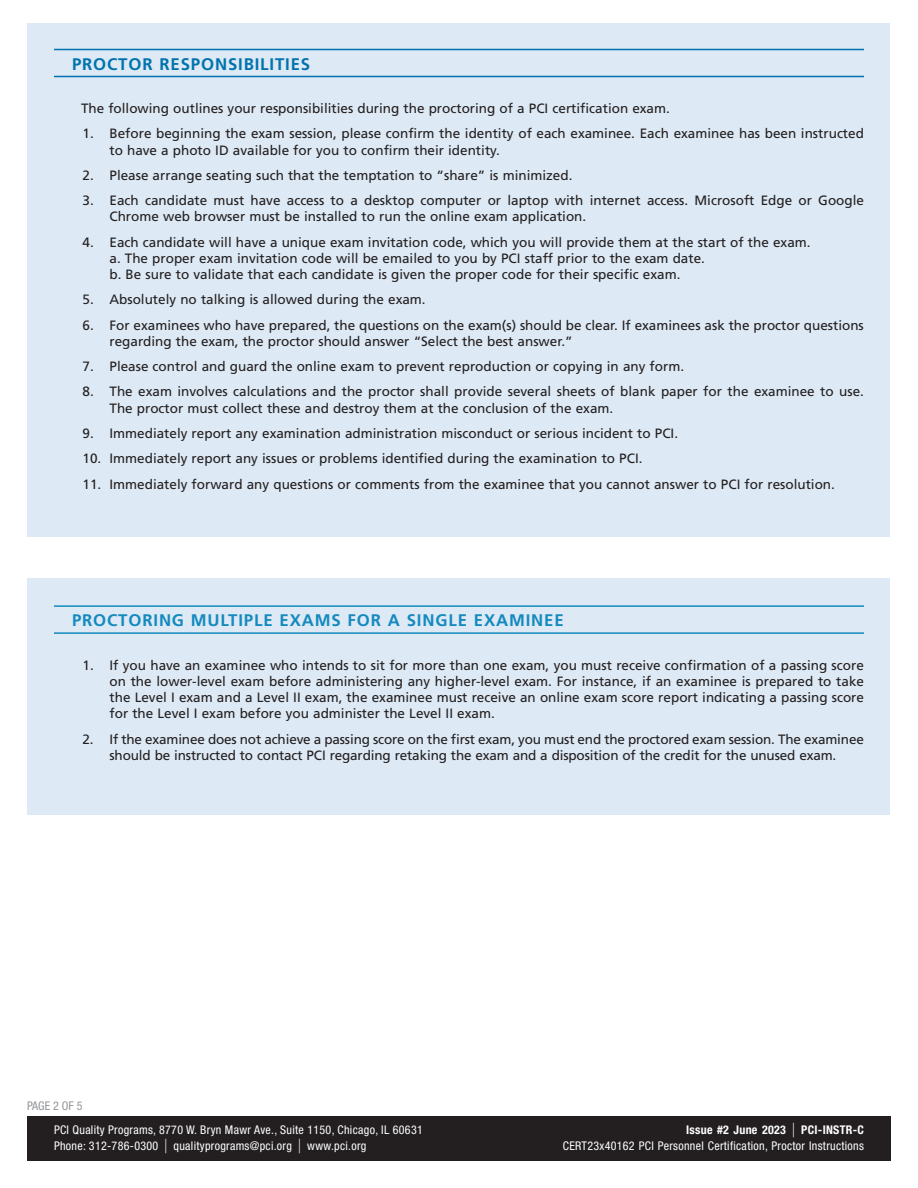
<style>
.page{position:relative;width:918px;height:1188px;background:#fff}
.page>*{position:absolute;margin:0;border:0;box-sizing:border-box;transform-origin:0 0}
.Subhead{font:700 16.8px "Frutiger LT Std";letter-spacing:.05em;color:#148abf}
.Subhead-2{font:700 16.8px "Frutiger LT Std";letter-spacing:.05em;color:#0073ae}
.Body{font:13.5px/16.2px "Frutiger LT Std";color:#231f20}
.BT{font:13.5px "Frutiger LT Std";color:#231f20}
.t1{font:condensed 12px "Helvetica Neue LT Std";letter-spacing:.025em;color:#fff}
.t2{font:700 condensed 12px "Helvetica Neue LT Std";letter-spacing:.025em;color:#fff}
.t3{font:condensed 12px "Helvetica Neue LT Std";color:#939598}
.s1{font-weight:400;font-size:19.5px}
.s2{font-size:19.5px}
</style>
<div class="page">
<div style="left:28px;top:23px;width:862px;height:513px;background:#dde9f4"></div>
<div style="left:28px;top:578px;width:862px;height:237px;background:#dde9f4"></div>
<hr style="left:54px;top:49px;width:810px;height:1px;background:#0073ae">
<hr style="left:54px;top:76px;width:810px;height:1px;background:#0073ae">
<hr style="left:54px;top:605px;width:810px;height:2px;background:#148abf">
<hr style="left:54px;top:632px;width:810px;height:2px;background:#148abf">
<div style="left:27px;top:1116px;width:864px;height:45px;background:#231f20"></div>
<p class="Subhead-2" style="left:72px;top:54px;width:240px">PROCTOR RESPONSIBILITIES</p>
<p class="BT" style="left:81px;top:100px;width:590px">The following outlines your responsibilities during the proctoring of a PCI certification exam.</p>
<p class="Body" style="left:110px;top:126px;width:756px;text-indent:-27px">1. Before beginning the exam session, please confirm the identity of each examinee. Each examinee has been instructed to have a photo ID available for you to confirm their identity.</p>
<p class="Body" style="left:82px;top:167px;width:491px">2. Please arrange seating such that the temptation to “share” is minimized.</p>
<p class="Body" style="left:110px;top:192px;width:756px;text-indent:-27px">3. Each candidate must have access to a desktop computer or laptop with internet access. Microsoft Edge or Google<br>Chrome web browser must be installed to run the online exam application.</p>
<p class="Body" style="left:82px;top:234px;width:730px">4. Each candidate will have a unique exam invitation code, which you will provide them at the start of the exam.</p>
<p class="Body" style="left:110px;top:250px;width:597px">a. The proper exam invitation code will be emailed to you by PCI staff prior to the exam date.</p>
<p class="Body" style="left:110px;top:266px;width:572px">b. Be sure to validate that each candidate is given the proper code for their specific exam.</p>
<p class="Body" style="left:82px;top:292px;width:345px">5. Absolutely no talking is allowed during the exam.</p>
<p class="Body" style="left:110px;top:317px;width:756px;text-indent:-27px">6. For examinees who have prepared, the questions on the exam(s) should be clear. If examinees ask the proctor questions regarding the exam, the proctor should answer “Select the best answer.”</p>
<p class="Body" style="left:82px;top:359px;width:603px">7. Please control and guard the online exam to prevent reproduction or copying in any form.</p>
<p class="Body" style="left:110px;top:384px;width:756px;text-indent:-27px">8. The exam involves calculations and the proctor shall provide several sheets of blank paper for the examinee to use.<br>The proctor must collect these and destroy them at the conclusion of the exam.</p>
<p class="Body" style="left:82px;top:425px;width:597px">9. Immediately report any examination administration misconduct or serious incident to PCI.</p>
<p class="Body" style="left:82px;top:451px;width:562px">10. Immediately report any issues or problems identified during the examination to PCI.</p>
<p class="Body" style="left:82px;top:476px;width:754px">11. Immediately forward any questions or comments from the examinee that you cannot answer to PCI for resolution.</p>
<p class="Subhead" style="left:72px;top:611px;width:493px">PROCTORING MULTIPLE EXAMS FOR A SINGLE EXAMINEE</p>
<p class="Body" style="left:110px;top:657px;width:756px;text-align:justify;text-indent:-27px">1. If you have an examinee who intends to sit for more than one exam, you must receive confirmation of a passing score on the lower-level exam before administering any higher-level exam. For instance, if an examinee is prepared to take the Level I exam and a Level II exam, the examinee must receive an online exam score report indicating a passing score for the Level I exam before you administer the Level II exam.</p>
<p class="Body" style="left:82px;top:731px;width:783px;text-align:center">2. If the examinee does not achieve a passing score on the first exam, you must end the proctored exam session. The examinee should be instructed to contact PCI regarding retaking the exam and a disposition of the credit for the unused exam.</p>
<p class="t3" style="left:27px;top:1099px;width:57px">PAGE 2 OF 5</p>
<p class="t1" style="left:54px;top:1123px;width:370px">PCI Quality Programs, 8770 W. Bryn Mawr Ave., Suite 1150, Chicago, IL 60631</p>
<p class="t2" style="left:686px;top:1122px;width:179px">Issue #2 June 2023 <span class="s1">|</span> PCI-INSTR-C</p>
<p class="t1" style="left:54px;top:1139px;width:314px">Phone: 312-786-0300 <span class="s2">|</span> qualityprograms@pci.org <span class="s2">|</span> www.pci.org</p>
<p class="t1" style="left:563px;top:1139px;width:303px">CERT23x40162 PCI Personnel Certification, Proctor Instructions</p>
</div>
